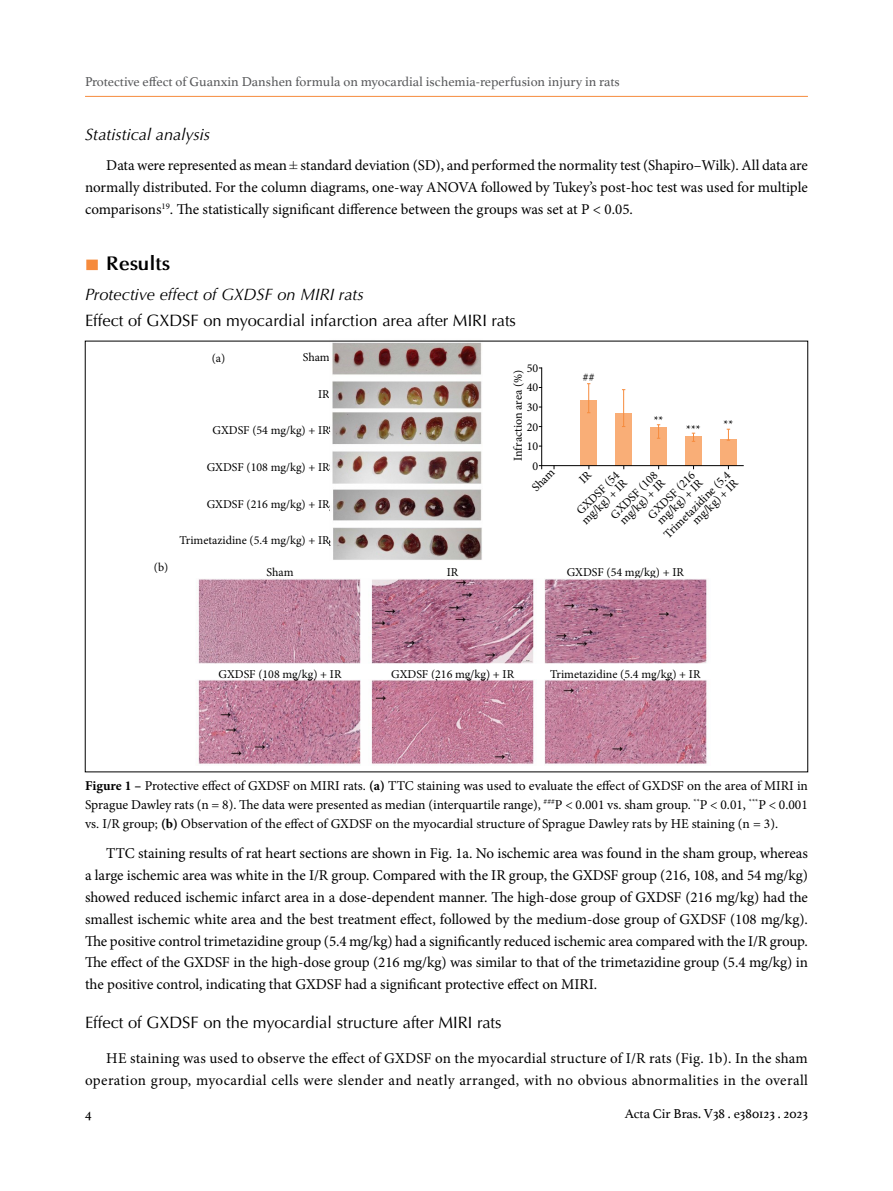
<style>
.page{position:relative;width:893px;height:1191px;background:#fff}
.page>*{position:absolute;margin:0;border:0;box-sizing:border-box;transform-origin:0 0}
.t1{font:700 19.5px "Optima";color:#000}
.t2{font:16.5px "Optima LT Std";color:#000}
.t3{font:italic 16.5px "Optima LT Std";color:#000}
.t4{font:15px/21.9px "Minion Pro";letter-spacing:.005em;color:#000;text-align:justify}
.t5{font:13.5px/18.9px "Minion Pro";color:#000;text-align:justify}
.t6{font:13.5px "Athelas";color:#58595b}
.t7{font:13.5px "Athelas";color:#000}
.t8{font:12px/19.6px "Minion Pro";color:#000;text-align:center}
.s1{font-family:"Times New Roman"}
.s2{font-weight:700}
</style>
<div class="page">
<hr style="left:85px;top:96px;width:723px;height:1px;background:#f68b3d">
<div style="left:86px;top:260px;width:12px;height:10px;background:#f68b3d"></div>
<hr style="left:541px;top:367px;width:1px;height:102px;background:#000">
<div style="left:580px;top:400px;width:17px;height:65px;background:#f9ae77"></div>
<div style="left:615px;top:413px;width:17px;height:52px;background:#f9ae77"></div>
<div style="left:650px;top:427px;width:17px;height:38px;background:#f9ae77"></div>
<div style="left:685px;top:436px;width:17px;height:29px;background:#f9ae77"></div>
<div style="left:720px;top:439px;width:17px;height:26px;background:#f9ae77"></div>
<hr style="left:539px;top:465px;width:205px;height:1px;background:#000">
<img style="left:198px;top:680px;width:509px;height:84px">
<img style="left:198px;top:579px;width:509px;height:84px">
<img style="left:330px;top:340px;width:152px;height:220px">
<svg style="left:727px;top:429px;width:3px;height:12px"></svg>
<svg style="left:692px;top:433px;width:3px;height:9px"></svg>
<svg style="left:657px;top:424px;width:3px;height:15px"></svg>
<hr style="left:623px;top:390px;width:1px;height:36px;background:#f68b3d">
<svg style="left:587px;top:383px;width:3px;height:30px"></svg>
<p class="t6" style="left:85px;top:71px;width:536px">Protective effect of Guanxin Danshen formula on myocardial ischemia-reperfusion injury in rats</p>
<p class="t3" style="left:85px;top:124px;width:127px">Statistical analysis</p>
<p class="t4" style="left:85px;top:154px;width:724px;text-indent:21px">Data were represented as mean <span class="s1">±</span> standard deviation (SD), and performed the normality test (Shapiro–Wilk). All data are normally distributed. For the column diagrams, one-way ANOVA followed by Tukey’s post-hoc test was used for multiple comparisons<sup>19</sup>. The statistically significant difference between the groups was set at P &lt; 0.05.</p>
<h1 class="t1" style="left:106px;top:251px;width:65px">Results</h1>
<p class="t3" style="left:85px;top:285px;width:280px">Protective effect of GXDSF on MIRI rats</p>
<p class="t2" style="left:85px;top:311px;width:432px">Effect of GXDSF on myocardial infarction area after MIRI rats</p>
<p class="t8" style="left:212px;top:348px;width:15px">(a)</p>
<p class="t8" style="left:303px;top:347px;width:28px">Sham</p>
<p class="t8" style="left:318px;top:384px;width:13px">IR</p>
<p class="t8" style="left:212px;top:421px;width:119px">GXDSF (54 mg/kg) + IR</p>
<p class="t8" style="left:207px;top:457px;width:125px">GXDSF (108 mg/kg) + IR</p>
<p class="t8" style="left:207px;top:494px;width:125px">GXDSF (216 mg/kg) + IR</p>
<p class="t8" style="left:179px;top:531px;width:152px">Trimetazidine (5.4 mg/kg) + IR</p>
<p class="t8" style="left:266px;top:562px;width:28px">Sham</p>
<p class="t8" style="left:447px;top:562px;width:13px">IR</p>
<p class="t8" style="left:567px;top:562px;width:119px">GXDSF (54 mg/kg) + IR</p>
<p class="t8" style="left:527px;top:358px;width:13px">50<br>40<br>30<br>20<br>10<br>0</p>
<p class="t8" style="left:583px;top:367px;width:13px">##</p>
<p class="t8" style="left:508px;top:461px;width:93px;rotate:-90deg">Infraction area (%)</p>
<p class="t8" style="left:654px;top:410px;width:11px">**</p>
<p class="t8" style="left:723px;top:414px;width:11px">**</p>
<p class="t8" style="left:686px;top:419px;width:16px">***</p>
<p class="t8" style="left:527px;top:483px;width:28px;rotate:-45deg">Sham</p>
<p class="t8" style="left:557px;top:491px;width:57px;rotate:-45deg">IR<br>GXDSF (54</p>
<p class="t8" style="left:646px;top:513px;width:63px;line-height:10.5px;text-align:left;rotate:-45deg">GXDSF (216 mg/kg) + IR</p>
<p class="t8" style="left:662px;top:532px;width:90px;line-height:10.5px;text-align:right;rotate:-45deg">Trimetazidine (5.4 mg/kg) + IR</p>
<p class="t8" style="left:609px;top:513px;width:63px;line-height:10.5px;text-align:left;rotate:-45deg">GXDSF (108 mg/kg) + IR</p>
<p class="t8" style="left:576px;top:516px;width:60px;rotate:-45deg">mg/kg) + IR</p>
<p class="t8" style="left:154px;top:557px;width:16px">(b)</p>
<p class="t8" style="left:218px;top:664px;width:125px">GXDSF (108 mg/kg) + IR</p>
<p class="t8" style="left:391px;top:664px;width:125px">GXDSF (216 mg/kg) + IR</p>
<p class="t8" style="left:550px;top:664px;width:152px">Trimetazidine (5.4 mg/kg) + IR</p>
<p class="t5" style="left:85px;top:776px;width:724px"><span class="s2">Figure 1 –</span> Protective effect of GXDSF on MIRI rats. <span class="s2">(a)</span> TTC staining was used to evaluate the effect of GXDSF on the area of MIRI in Sprague Dawley rats (n = 8). The data were presented as median (interquartile range), <sup>###</sup>P &lt; 0.001 vs. sham group. <sup>**</sup>P &lt; 0.01, <sup>***</sup>P &lt; 0.001 vs. I/R group; <span class="s2">(b)</span> Observation of the effect of GXDSF on the myocardial structure of Sprague Dawley rats by HE staining (n = 3).</p>
<p class="t4" style="left:85px;top:842px;width:724px;text-indent:21px">TTC staining results of rat heart sections are shown in Fig. 1a. No ischemic area was found in the sham group, whereas a large ischemic area was white in the I/R group. Compared with the IR group, the GXDSF group (216, 108, and 54 mg/kg) showed reduced ischemic infarct area in a dose-dependent manner. The high-dose group of GXDSF (216 mg/kg) had the smallest ischemic white area and the best treatment effect, followed by the medium-dose group of GXDSF (108 mg/kg).<br>The positive control trimetazidine group (5.4 mg/kg) had a significantly reduced ischemic area compared with the I/R group.<br>The effect of the GXDSF in the high-dose group (216 mg/kg) was similar to that of the trimetazidine group (5.4 mg/kg) in the positive control, indicating that GXDSF had a significant protective effect on MIRI.</p>
<p class="t2" style="left:85px;top:1013px;width:418px">Effect of GXDSF on the myocardial structure after MIRI rats</p>
<p class="t4" style="left:85px;top:1047px;width:724px;text-align:right">HE staining was used to observe the effect of GXDSF on the myocardial structure of I/R rats (Fig. 1b). In the sham operation group, myocardial cells were slender and neatly arranged, with no obvious abnormalities in the overall</p>
<p class="t7" style="left:85px;top:1102px;width:8px">4</p>
<p class="t7" style="left:625px;top:1102px;width:185px">Acta Cir Bras. V38 . e380123 . 2023</p>
</div>
